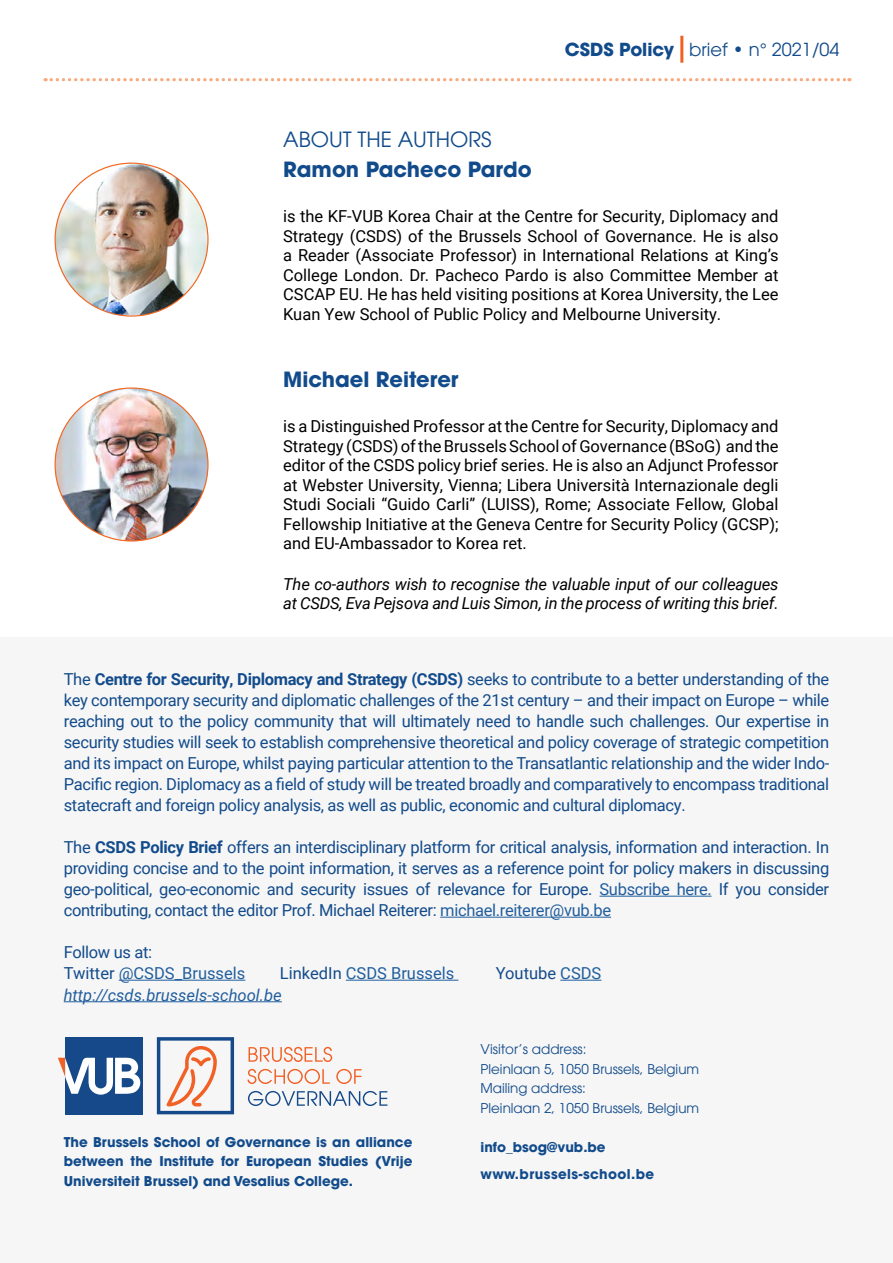
<style>
.page{position:relative;width:893px;height:1263px;background:#fff}
.page>*{position:absolute;margin:0;border:0;box-sizing:border-box;transform-origin:0 0}
.t1{font:700 21px "ITC Avant Garde Pro";color:#124b8b}
.t2{font:21px "ITC Avant Garde Pro";color:#124b8b}
.t3{font:18px "ITC Avant Garde Pro";color:#124b8b}
.t4{font:16.5px/21px "Roboto";letter-spacing:-.02em;color:#124b8b;text-align:justify}
.t5{font:16.5px/19.5px "Roboto";color:#000;text-align:justify}
.t6{font:italic 16.5px/19.5px "Roboto";letter-spacing:-.01em;color:#000}
.t7{font:16.5px/21px "Roboto";color:#124b8b}
.t8{font:italic 16.5px "Roboto";color:#215e9e}
.t9{font:16.5px "Roboto";color:#215e9e}
.t10{font:700 13.5px/19.5px "ITC Avant Garde Pro";color:#124b8b;text-align:justify}
.t11{font:13.5px/19.5px "ITC Avant Garde Pro";color:#124b8b}
.t12{font:700 13.5px/27px "ITC Avant Garde Pro";letter-spacing:.03em;color:#124b8b}
.s1{font-weight:700}
.s2{color:#215e9e}
.s3{color:#124b8b}
</style>
<div class="page">
<hr style="left:680px;top:36px;width:3px;height:27px;background:#f15f22">
<svg style="left:45px;top:78px;width:805px;height:3px"></svg>
<div style="left:0;top:638px;width:893px;height:625px;background:#f6f6f6"></div>
<hr style="left:599px;top:896px;width:112px;height:1px;background:#215e9e">
<hr style="left:440px;top:917px;width:171px;height:1px;background:#215e9e">
<hr style="left:119px;top:980px;width:126px;height:1px;background:#215e9e">
<hr style="left:346px;top:980px;width:112px;height:1px;background:#215e9e">
<hr style="left:560px;top:980px;width:41px;height:1px;background:#215e9e">
<hr style="left:64px;top:1001px;width:218px;height:1px;background:#215e9e">
<img style="left:55px;top:163px;width:152px;height:152px">
<div style="left:65px;top:1037px;width:77px;height:77px;background:#154989"></div>
<svg style="left:58px;top:1057px;width:82px;height:38px"></svg>
<svg style="left:157px;top:1037px;width:77px;height:77px"></svg>
<svg style="left:249px;top:1047px;width:83px;height:15px"></svg>
<svg style="left:247px;top:1069px;width:83px;height:15px"></svg>
<svg style="left:336px;top:1069px;width:26px;height:15px"></svg>
<svg style="left:248px;top:1091px;width:139px;height:15px"></svg>
<img style="left:55px;top:388px;width:153px;height:153px;border-radius:76px">
<p class="t3" style="left:565px;top:38px;width:276px"><span class="s1">CSDS Policy</span> brief • n° 2021/04</p>
<p class="t2" style="left:283px;top:127px;width:210px">ABOUT THE AUTHORS</p>
<p class="t1" style="left:283px;top:156px;width:250px">Ramon Pacheco Pardo</p>
<p class="t5" style="left:283px;top:206px;width:497px">is the KF-VUB Korea Chair at the Centre for Security, Diplomacy and Strategy (CSDS) of the Brussels School of Governance. He is also a Reader (Associate Professor) in International Relations at King’s College London. Dr. Pacheco Pardo is also Committee Member at CSCAP EU. He has held visiting positions at Korea University, the Lee Kuan Yew School of Public Policy and Melbourne University.</p>
<p class="t1" style="left:283px;top:365px;width:177px">Michael Reiterer</p>
<p class="t5" style="left:283px;top:416px;width:497px">is a Distinguished Professor at the Centre for Security, Diplomacy and Strategy (CSDS) of the Brussels School of Governance (BSoG) and the editor of the CSDS policy brief series. He is also an Adjunct Professor at Webster University, Vienna; Libera Università Internazionale degli Studi Sociali “Guido Carli” (LUISS), Rome; Associate Fellow, Global Fellowship Initiative at the Geneva Centre for Security Policy (GCSP); and EU-Ambassador to Korea ret.</p>
<p class="t6" style="left:283px;top:573px;width:497px">The co-authors wish to recognise the valuable input of our colleagues at CSDS, Eva Pejsova and Luis Simon, in the process of writing this brief.</p>
<p class="t4" style="left:64px;top:668px;width:767px">The <span class="s1">Centre for Security, Diplomacy and Strategy (CSDS)</span> seeks to contribute to a better understanding of the key contemporary security and diplomatic challenges of the 21st century – and their impact on Europe – while reaching out to the policy community that will ultimately need to handle such challenges. Our expertise in security studies will seek to establish comprehensive theoretical and policy coverage of strategic competition and its impact on Europe, whilst paying particular attention to the Transatlantic relationship and the wider Indo-Pacific region. Diplomacy as a field of study will be treated broadly and comparatively to encompass traditional statecraft and foreign policy analysis, as well as public, economic and cultural diplomacy.</p>
<p class="t4" style="left:64px;top:836px;width:767px">The <span class="s1">CSDS Policy Brief</span> offers an interdisciplinary platform for critical analysis, information and interaction. In providing concise and to the point information, it serves as a reference point for policy makers in discussing geo-political, geo-economic and security issues of relevance for Europe. <span class="s2">Subscribe here.</span> If you consider contributing, contact the editor Prof. Michael Reiterer: <span class="s2">michael.reiterer@vub.be</span></p>
<p class="t7" style="left:64px;top:941px;width:183px">Follow us at:<br>Twitter <span class="s2">@CSDS_Brussels</span></p>
<p class="t9" style="left:280px;top:961px;width:176px"><span class="s3">LinkedIn</span> CSDS Brussels</p>
<p class="t7" style="left:496px;top:962px;width:107px">Youtube <span class="s2">CSDS</span></p>
<p class="t8" style="left:64px;top:983px;width:220px">http://csds.brussels-school.be</p>
<p class="t10" style="left:64px;top:1132px;width:350px">The Brussels School of Governance is an alliance between the Institute for European Studies (Vrije Universiteit Brussel) and Vesalius College.</p>
<p class="t11" style="left:480px;top:1039px;width:220px">Visitor’s address:<br>Pleinlaan 5, 1050 Brussels, Belgium<br>Mailing address:<br>Pleinlaan 2, 1050 Brussels, Belgium</p>
<p class="t12" style="left:480px;top:1133px;width:175px">info_bsog@vub.be www.brussels-school.be</p>
</div>
